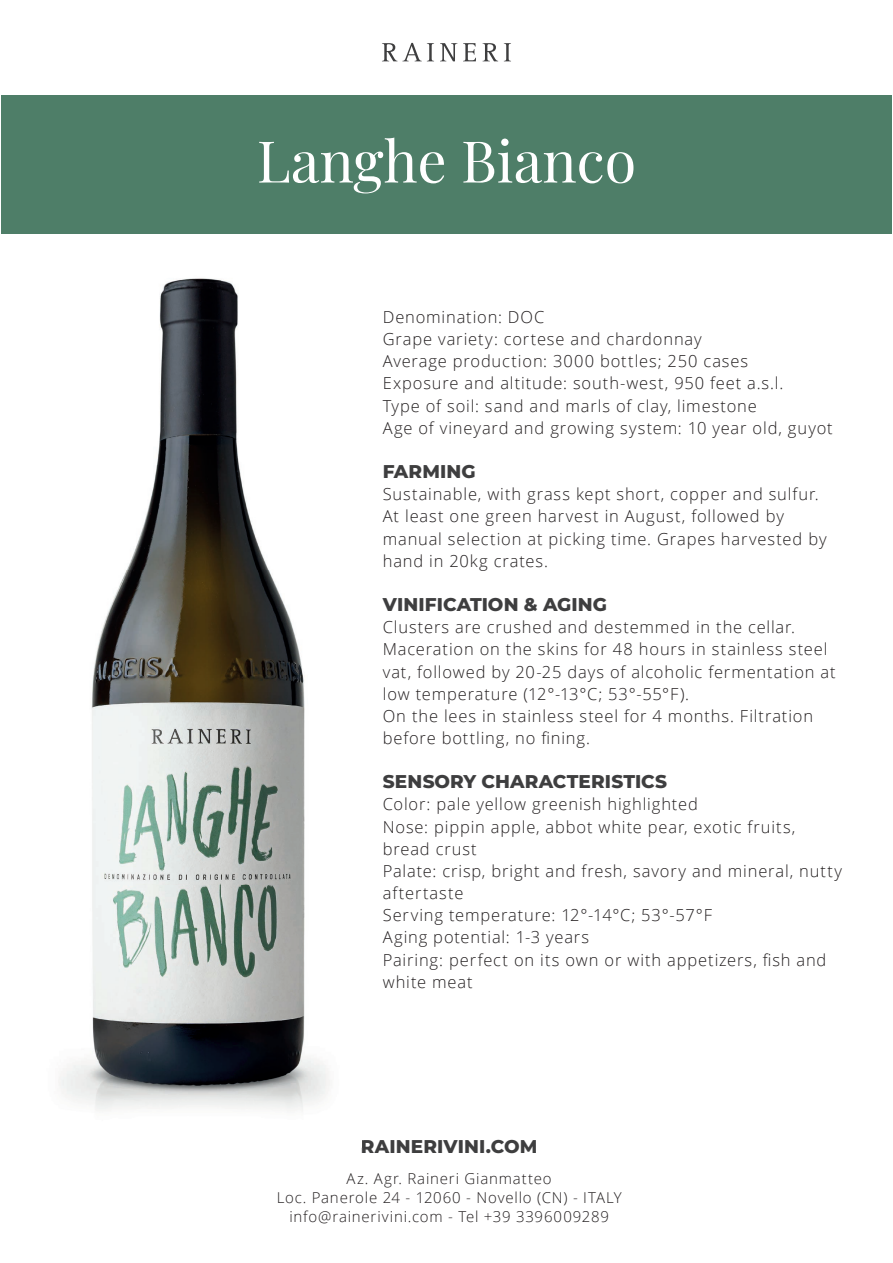
<style>
.page{position:relative;width:893px;height:1263px;background:#fff}
.page>*{position:absolute;margin:0;border:0;box-sizing:border-box;transform-origin:0 0}
.t1{font:57.6px "Playfair Display";color:#fff}
.t2{font:800 18.45px "Montserrat";letter-spacing:.005em;color:#3e3e3f}
.t3{font:300 16.5px/22.2px "Open Sans";letter-spacing:.05em;color:#231f20}
.t4{font:300 15px/19.2px "Open Sans";letter-spacing:.055em;color:#231f20;text-align:center}
</style>
<div class="page">
<svg style="left:440px;top:43px;width:17px;height:18px"></svg>
<svg style="left:463px;top:43px;width:13px;height:18px"></svg>
<svg style="left:483px;top:43px;width:15px;height:18px"></svg>
<svg style="left:504px;top:43px;width:7px;height:18px"></svg>
<svg style="left:382px;top:43px;width:52px;height:18px"></svg>
<img style="left:58px;top:278px;width:272px;height:833px">
<div style="left:1px;top:96px;width:891px;height:138px;background:#4e7e68"></div>
<h1 class="t1" style="left:257px;top:116px;width:381px">Langhe Bianco</h1>
<p class="t3" style="left:383px;top:305px;width:451px">Denomination: DOC<br>Grape variety: cortese and chardonnay<br>Average production: 3000 bottles; 250 cases<br>Exposure and altitude: south-west, 950 feet a.s.l.<br>Type of soil: sand and marls of clay, limestone<br>Age of vineyard and growing system: 10 year old, guyot</p>
<p class="t2" style="left:383px;top:458px;width:94px">FARMING</p>
<p class="t3" style="left:383px;top:483px;width:445px">Sustainable, with grass kept short, copper and sulfur.<br>At least one green harvest in August, followed by manual selection at picking time. Grapes harvested by hand in 20kg crates.</p>
<p class="t2" style="left:383px;top:591px;width:226px">VINIFICATION &amp; AGING</p>
<p class="t3" style="left:383px;top:616px;width:454px">Clusters are crushed and destemmed in the cellar.<br>Maceration on the skins for 48 hours in stainless steel vat, followed by 20-25 days of alcoholic fermentation at low temperature (12°-13°C; 53°-55°F).<br>On the lees in stainless steel for 4 months. Filtration before bottling, no fining.</p>
<p class="t2" style="left:383px;top:768px;width:286px">SENSORY CHARACTERISTICS</p>
<p class="t3" style="left:383px;top:793px;width:461px">Color: pale yellow greenish highlighted<br>Nose: pippin apple, abbot white pear, exotic fruits, bread crust<br>Palate: crisp, bright and fresh, savory and mineral, nutty aftertaste<br>Serving temperature: 12°-14°C; 53°-57°F<br>Aging potential: 1-3 years<br>Pairing: perfect on its own or with appetizers, fish and white meat</p>
<p class="t2" style="left:361px;top:1133px;width:178px">RAINERIVINI.COM</p>
<p class="t4" style="left:277px;top:1168px;width:346px">Az. Agr. Raineri Gianmatteo<br>Loc. Panerole 24 - 12060 - Novello (CN) - ITALY info@rainerivini.com - Tel +39 3396009289</p>
</div>
